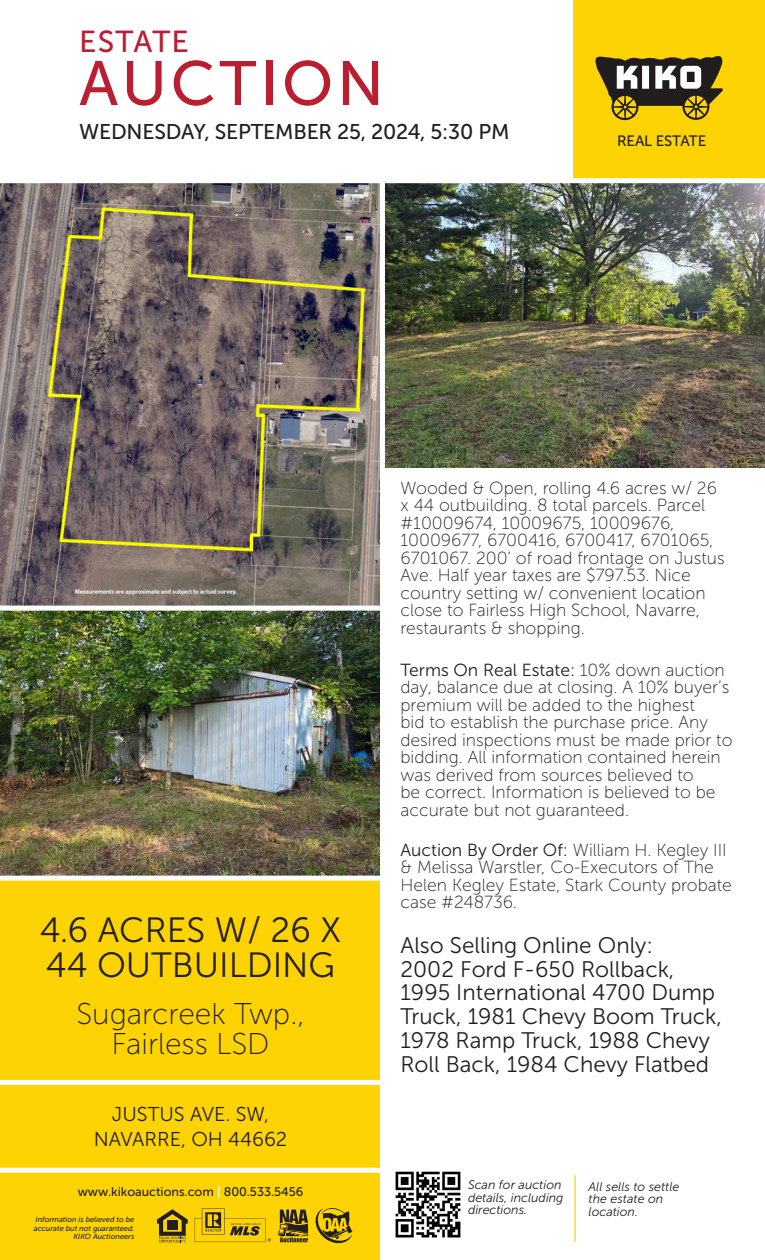
<style>
.page{position:relative;width:765px;height:1260px;background:#fff}
.page>*{position:absolute;margin:0;border:0;box-sizing:border-box;transform-origin:0 0}
.t1{font:62.38px "Museo Sans 500";letter-spacing:.06em;color:#bb1d31}
.t2{font:35px/35px "Museo Sans 300";color:#231f20}
.t3{font:30.25px "Museo Sans 500";letter-spacing:.04em;color:#bb1d31}
.t4{font:30px/30px "Museo Sans 100";color:#231f20;text-align:center}
.t5{font:22.5px/23.8px "Museo Sans 300";color:#231f20}
.t6{font:21.25px "Museo Sans 500";letter-spacing:-.01em;color:#231f20}
.t7{font:20px "Museo Sans 300";color:#231f20}
.t8{font:17.5px/17.5px "Museo Sans 100";color:#231f20}
.t9{font:15px "Museo Sans 500";letter-spacing:-.01em;color:#231f20}
.t10{font:italic 12.5px/12.5px "Museo Sans 300";color:#231f20}
.t11{font:12.5px "Museo Sans 500";color:#231f20}
.t12{font:italic 7.5px/8.8px "Museo Sans 500";color:#231f20;text-align:right}
.s1{color:#fff}
.s2{font-family:"Museo Sans 300"}
</style>
<div class="page">
<img style="left:385px;top:183px;width:380px;height:284px">
<img style="left:0;top:611px;width:380px;height:265px">
<svg style="left:0;top:183px;width:380px;height:423px;background:#796e64"></svg>
<div style="left:574px;top:0;width:191px;height:180px;background:#fed304"></div>
<svg style="left:595px;top:56px;width:128px;height:64px"></svg>
<div style="left:0;top:178px;width:765px;height:5px;background:#fff"></div>
<div style="left:0;top:878px;width:384px;height:382px;background:#fed304"></div>
<img style="left:395px;top:1171px;width:66px;height:67px">
<hr style="left:574px;top:1175px;width:2px;height:67px;background:#fed304">
<div style="left:0;top:1168px;width:389px;height:5px;background:#fff"></div>
<div style="left:0;top:1080px;width:389px;height:5px;background:#fff"></div>
<svg style="left:278px;top:1210px;width:31px;height:32px"></svg>
<svg style="left:195px;top:1208px;width:76px;height:34px"></svg>
<svg style="left:157px;top:1209px;width:31px;height:34px"></svg>
<img style="left:316px;top:1208px;width:36px;height:36px">
<div style="left:0;top:876px;width:382px;height:5px;background:#fff"></div>
<div style="left:380px;top:182px;width:5px;height:1078px;background:#fff"></div>
<p class="t3" style="left:79px;top:25px;width:111px">ESTATE</p>
<p class="t1" style="left:79px;top:49px;width:306px">AUCTION</p>
<p class="t6" style="left:79px;top:120px;width:432px">WEDNESDAY, SEPTEMBER 25, 2024, 5:30 PM</p>
<p class="t9" style="left:617px;top:133px;width:91px">REAL ESTATE</p>
<p class="t2" style="left:40px;top:912px;width:303px">4.6 ACRES W/ 26 X<br>44 OUTBUILDING</p>
<p class="t4" style="left:76px;top:999px;width:230px">Sugarcreek Twp.,<br>Fairless LSD</p>
<p class="t7" style="left:112px;top:1103px;width:159px">JUSTUS AVE. SW,</p>
<p class="t7" style="left:94px;top:1128px;width:195px">NAVARRE, OH 44662</p>
<p class="t11" style="left:78px;top:1185px;width:227px">www.kikoauctions.com <span class="s1">|</span> 800.533.5456</p>
<p class="t12" style="left:34px;top:1215px;width:102px">Information is believed to be accurate but not guaranteed.<br>KIKO Auctioneers</p>
<p class="t8" style="left:400px;top:479px;width:326px">Wooded &amp; Open, rolling 4.6 acres w/ 26 x 44 outbuilding. 8 total parcels. Parcel #10009674, 10009675, 10009676, 10009677, 6700416, 6700417, 6701065, 6701067. 200’ of road frontage on Justus Ave. Half year taxes are $797.53. Nice country setting w/ convenient location close to Fairless High School, Navarre, restaurants &amp; shopping.</p>
<p class="t8" style="left:400px;top:661px;width:334px"><span class="s2">Terms On Real Estate:</span> 10% down auction day, balance due at closing. A 10% buyer’s premium will be added to the highest<br>bid to establish the purchase price. Any desired inspections must be made prior to bidding. All information contained herein was derived from sources believed to<br>be correct. Information is believed to be accurate but not guaranteed.</p>
<p class="t8" style="left:400px;top:841px;width:333px"><span class="s2">Auction By Order Of:</span> William H. Kegley III &amp; Melissa Warstler, Co-Executors of The Helen Kegley Estate, Stark County probate case #248736.</p>
<p class="t5" style="left:400px;top:934px;width:254px">Also Selling Online Only:</p>
<p class="t5" style="left:400px;top:957px;width:275px">2002 Ford F-650 Rollback,</p>
<p class="t5" style="left:400px;top:981px;width:323px">1995 International 4700 Dump<br>Truck, 1981 Chevy Boom Truck,<br>1978 Ramp Truck, 1988 Chevy<br>Roll Back, 1984 Chevy Flatbed</p>
<p class="t10" style="left:468px;top:1179px;width:97px">Scan for auction details, including directions.</p>
<p class="t10" style="left:589px;top:1180px;width:92px">All sells to settle the estate on location.</p>
</div>
